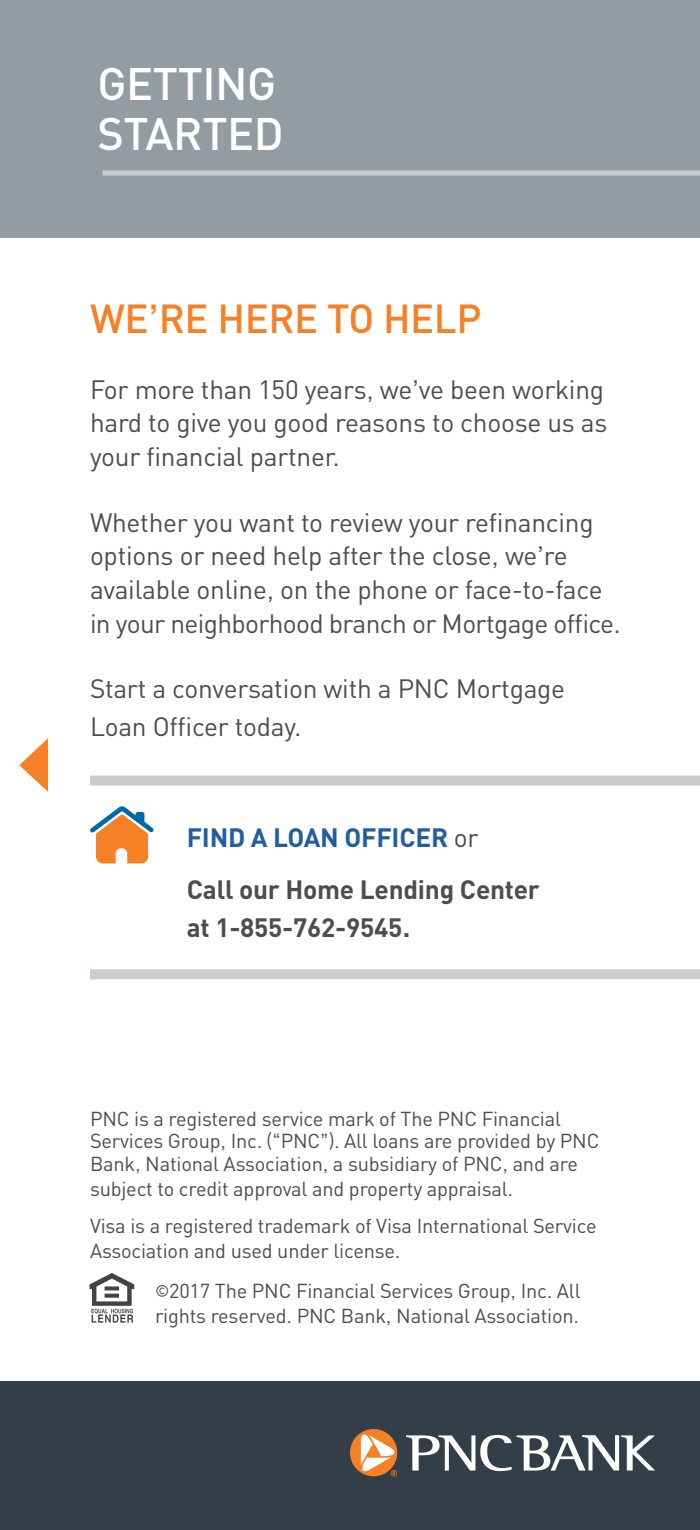
<style>
.page{position:relative;width:700px;height:1530px;background:#fff}
.page>*{position:absolute;margin:0;border:0;box-sizing:border-box;transform-origin:0 0}
.t1{font:500 45px/50px "PNC Sans";letter-spacing:-.01em;color:#fff}
.t2{font:500 40px "PNC Sans";letter-spacing:-.01em;color:#f58025}
.t3{font:26.25px/33.8px "PNC Sans";letter-spacing:-.01em;color:#4d4d4f}
.t4{font:700 26.25px/52.5px "PNC Sans";letter-spacing:-.01em;color:#4d4d4f}
.t5{font:20px/22.5px "PNC Sans";letter-spacing:-.01em;color:#4d4d4f}
.s1{color:#215e9e}
.s2{font-weight:400}
</style>
<div class="page">
<div style="left:0;top:0;width:700px;height:238px;background:#949ca1"></div>
<div style="left:102px;top:171px;width:598px;height:5px;background:#c9cdcf"></div>
<svg style="left:19px;top:738px;width:29px;height:54px"></svg>
<svg style="left:90px;top:806px;width:64px;height:57px"></svg>
<div style="left:90px;top:776px;width:610px;height:10px;background:#c9cdd0"></div>
<div style="left:90px;top:969px;width:610px;height:10px;background:#c9cdd0"></div>
<div style="left:0;top:1382px;width:700px;height:148px;background:#343e48"></div>
<svg style="left:90px;top:1273px;width:44px;height:50px"></svg>
<div style="left:350px;top:1429px;width:47px;height:47px;background:#f58025;border-radius:50%"></div>
<svg style="left:361px;top:1434px;width:36px;height:42px"></svg>
<svg style="left:406px;top:1435px;width:249px;height:36px"></svg>
<h1 class="t1" style="left:98px;top:57px;width:188px">GETTING<br>STARTED</h1>
<h2 class="t2" style="left:90px;top:293px;width:393px">WE’RE HERE TO HELP</h2>
<h3 class="t3" style="left:90px;top:372px;width:519px">For more than 150 years, we’ve been working hard to give you good reasons to choose us as your financial partner.</h3>
<h3 class="t3" style="left:90px;top:505px;width:532px">Whether you want to review your refinancing options or need help after the close, we’re available online, on the phone or face-to-face in your neighborhood branch or Mortgage office.</h3>
<h3 class="t3" style="left:90px;top:670px;width:477px;line-height:37.5px">Start a conversation with a PNC Mortgage<br>Loan Officer today.</h3>
<h3 class="t4" style="left:187px;top:810px;width:355px"><span class="s1">FIND A LOAN OFFICER</span> <span class="s2">or<br></span>Call our Home Lending Center</h3>
<h3 class="t4" style="left:187px;top:900px;width:226px">at 1-855-762-9545.</h3>
<p class="t5" style="left:90px;top:1107px;width:511px">PNC is a registered service mark of The PNC Financial<br>Services Group, Inc. (“PNC”). All loans are provided by PNC<br>Bank, National Association, a subsidiary of PNC, and are</p>
<p class="t5" style="left:90px;top:1169px;width:508px;line-height:37.5px">subject to credit approval and property appraisal.<br>Visa is a registered trademark of Visa International Service</p>
<p class="t5" style="left:155px;top:1230px;width:427px;line-height:40px;text-indent:-65px">Association and used under license.<br>©2017 The PNC Financial Services Group, Inc. All</p>
<p class="t5" style="left:155px;top:1304px;width:426px">rights reserved. PNC Bank, National Association.</p>
</div>
